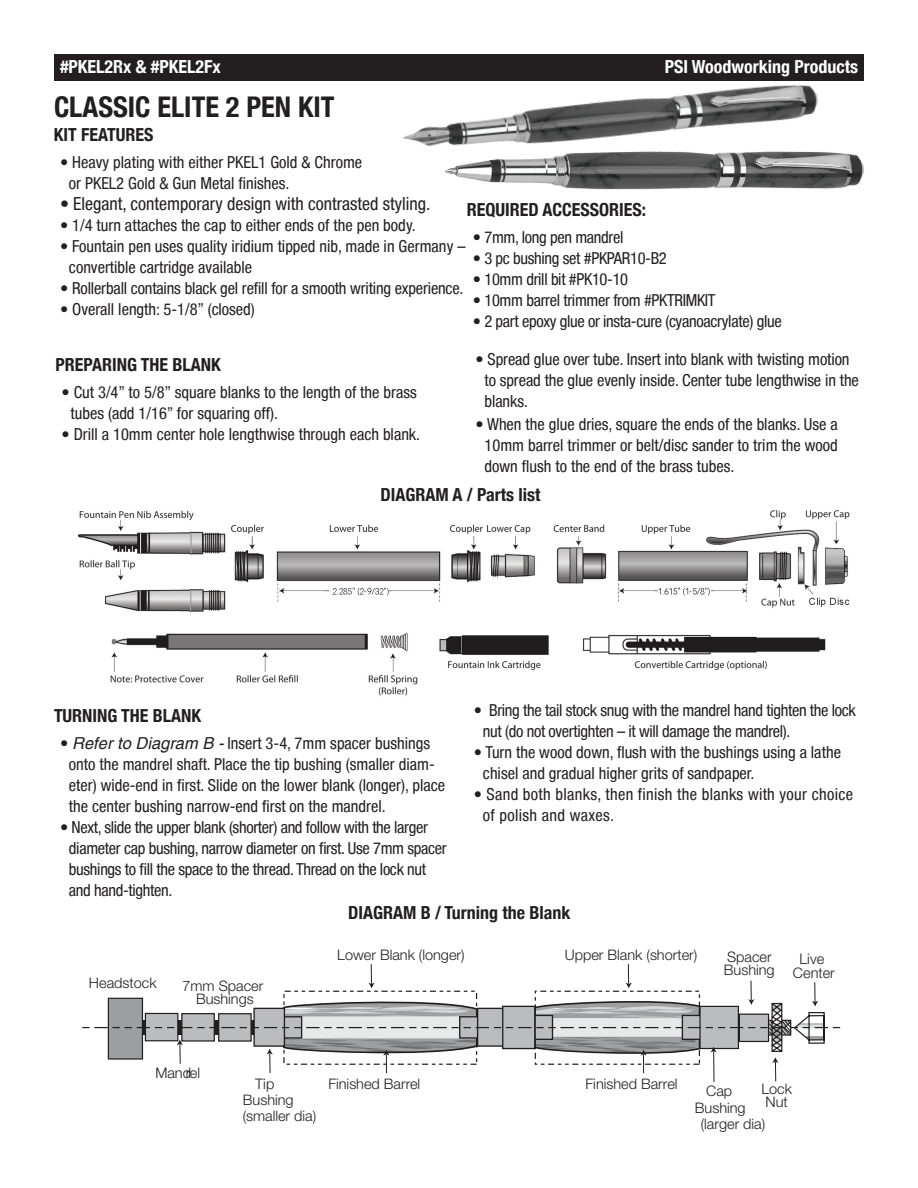
<style>
.page{position:relative;width:918px;height:1188px;background:#fff}
.page>*{position:absolute;margin:0;border:0;box-sizing:border-box;transform-origin:0 0}
.t1{font:700 condensed 28.5px "Helvetica Neue";color:#231f20}
.t2{font:700 condensed 18px "Helvetica Neue";color:#231f20}
.t3{font:condensed 18px "Helvetica Neue Condensed";color:#231f20}
.t4{font:700 condensed 18px "Helvetica Neue";color:#fff}
.t5{font:condensed 16.5px/21px "Helvetica Neue Condensed";color:#231f20}
.t6{font:condensed 16.5px/21px "Helvetica Neue Condensed";letter-spacing:-.02em;color:#231f20}
.t7{font:condensed 16.5px/21px "Helvetica Neue Condensed";letter-spacing:.02em;color:#231f20}
.t8{font:300 14.55px/13.4px "Helvetica Neue";color:#211e1e;text-align:center}
.s1{font-family:"Helvetica";font-style:italic;font-stretch:normal}
</style>
<div class="page">
<div style="left:54px;top:54px;width:810px;height:26px;background:#231f20"></div>
<img style="left:77px;top:510px;width:773px;height:186px">
<img style="left:399px;top:80px;width:423px;height:67px">
<hr style="left:713px;top:1051px;width:1px;height:31px;background:#211e1e">
<svg style="left:82px;top:964px;width:758px;height:117px"></svg>
<img style="left:445px;top:151px;width:419px;height:39px">
<p class="t4" style="left:60px;top:52px;width:162px">#PKEL2Rx &amp; #PKEL2Fx</p>
<p class="t4" style="left:665px;top:52px;width:195px">PSI Woodworking Products</p>
<h1 class="t1" style="left:54px;top:84px;width:282px">CLASSIC ELITE 2 PEN KIT</h1>
<p class="t2" style="left:54px;top:119px;width:101px">KIT FEATURES</p>
<p class="t5" style="left:69px;top:151px;width:295px;text-indent:-9px">• Heavy plating with either PKEL1 Gold &amp; Chrome or PKEL2 Gold &amp; Gun Metal finishes.</p>
<p class="t3" style="left:60px;top:193px;width:372px">• Elegant, contemporary design with contrasted styling.</p>
<p class="t5" style="left:60px;top:214px;width:357px">• 1/4 turn attaches the cap to either ends of the pen body.</p>
<p class="t5" style="left:69px;top:235px;width:398px;text-indent:-9px">• Fountain pen uses quality iridium tipped nib, made in Germany – convertible cartridge available</p>
<p class="t5" style="left:60px;top:277px;width:405px">• Rollerball contains black gel refill for a smooth writing experience.</p>
<p class="t5" style="left:60px;top:298px;width:196px">• Overall length: 5-1/8” (closed)</p>
<p class="t2" style="left:467px;top:194px;width:181px">REQUIRED ACCESSORIES:</p>
<p class="t6" style="left:473px;top:226px;width:152px">• 7mm, long pen mandrel</p>
<p class="t6" style="left:473px;top:247px;width:196px">• 3 pc bushing set #PKPAR10-B2</p>
<p class="t6" style="left:473px;top:268px;width:157px">• 10mm drill bit #PK10-10</p>
<p class="t6" style="left:473px;top:289px;width:244px">• 10mm barrel trimmer from #PKTRIMKIT</p>
<p class="t6" style="left:473px;top:310px;width:310px">• 2 part epoxy glue or insta-cure (cyanoacrylate) glue</p>
<p class="t2" style="left:56px;top:349px;width:167px">PREPARING THE BLANK</p>
<p class="t5" style="left:70px;top:381px;width:348px;text-indent:-9px">• Cut 3/4” to 5/8” square blanks to the length of the brass tubes (add 1/16” for squaring off).</p>
<p class="t5" style="left:62px;top:423px;width:360px">• Drill a 10mm center hole lengthwise through each blank.</p>
<p class="t5" style="left:484px;top:349px;width:376px;text-indent:-9px">• Spread glue over tube. Insert into blank with twisting motion to spread the glue evenly inside. Center tube lengthwise in the blanks.</p>
<p class="t5" style="left:484px;top:413px;width:355px;text-align:justify;text-indent:-9px">• When the glue dries, square the ends of the blanks. Use a 10mm barrel trimmer or belt/disc sander to trim the wood down flush to the end of the brass tubes.</p>
<p class="t2" style="left:381px;top:480px;width:161px">DIAGRAM A / Parts list</p>
<p class="t2" style="left:54px;top:700px;width:149px">TURNING THE BLANK</p>
<p class="t5" style="left:69px;top:732px;width:378px;text-indent:-9px">• <span class="s1">Refer to Diagram B -</span> Insert 3-4, 7mm spacer bushings onto the mandrel shaft. Place the tip bushing (smaller diam&shy;eter) wide-end in first. Slide on the lower blank (longer), place the center bushing narrow-end first on the mandrel.</p>
<p class="t6" style="left:69px;top:816px;width:379px;text-indent:-9px">• Next, slide the upper blank (shorter) and follow with the larger diameter cap bushing, narrow diameter on first. Use 7mm spacer bushings to fill the space to the thread. Thread on the lock nut and hand-tighten.</p>
<p class="t6" style="left:483px;top:700px;width:374px;text-indent:-9px">• Bring the tail stock snug with the mandrel hand tighten the lock nut (do not overtighten – it will damage the mandrel).</p>
<p class="t5" style="left:483px;top:742px;width:360px;text-indent:-9px">• Turn the wood down, flush with the bushings using a lathe chisel and gradual higher grits of sandpaper.</p>
<p class="t7" style="left:483px;top:784px;width:372px;text-indent:-9px">• Sand both blanks, then finish the blanks with your choice of polish and waxes.</p>
<p class="t8" style="left:89px;top:976px;width:69px">Headstock</p>
<p class="t8" style="left:182px;top:979px;width:82px">7mm Spacer<br>Bushings</p>
<p class="t2" style="left:348px;top:898px;width:224px">DIAGRAM B / Turning the Blank</p>
<p class="t8" style="left:337px;top:948px;width:129px">Lower Blank (longer)</p>
<p class="t8" style="left:565px;top:948px;width:134px">Upper Blank (shorter)</p>
<p class="t8" style="left:724px;top:950px;width:52px;text-align:left">Spacer<br>Bushing</p>
<p class="t8" style="left:793px;top:952px;width:43px">Live<br>Center</p>
<p class="t8" style="left:155px;top:1066px;width:46px">Mandrel</p>
<p class="t8" style="left:243px;top:1075px;width:52px;line-height:16.5px">Tip<br>Bushing</p>
<p class="t8" style="left:243px;top:1109px;width:75px">(smaller dia)</p>
<p class="t8" style="left:328px;top:1077px;width:93px">Finished Barrel</p>
<p class="t8" style="left:586px;top:1077px;width:94px">Finished Barrel</p>
<p class="t8" style="left:761px;top:1082px;width:32px;text-align:left">Lock<br>Nut</p>
<p class="t8" style="left:695px;top:1082px;width:52px;line-height:17px">Cap<br>Bushing</p>
<p class="t8" style="left:701px;top:1117px;width:66px">(larger dia)</p>
</div>
